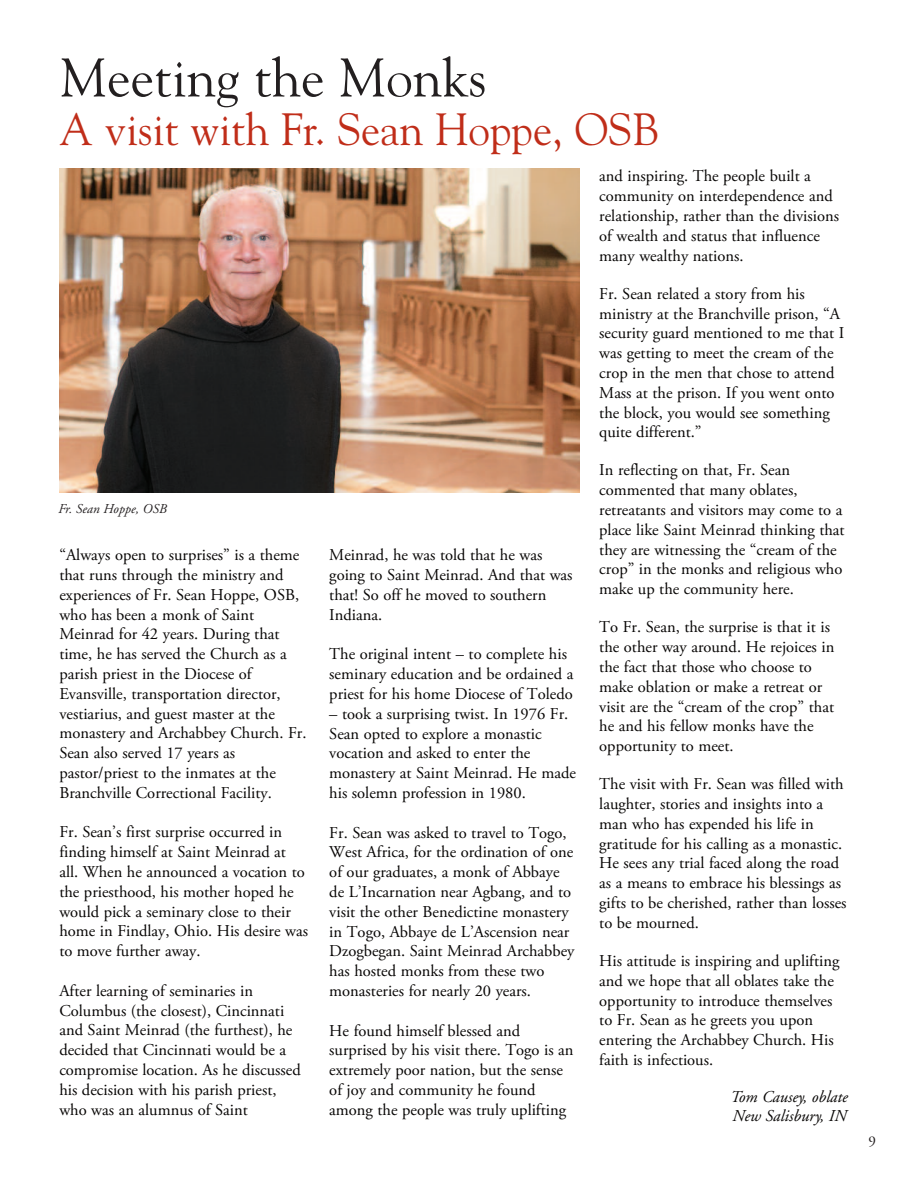
<style>
.page{position:relative;width:918px;height:1188px;background:#fff}
.page>*{position:absolute;margin:0;border:0;box-sizing:border-box;transform-origin:0 0}
.t1{font:54px "Goudy";color:#231f20}
.t2{font:45px "Goudy";color:#c02d19;scale:.96 1}
.t3{font:16.5px/19.8px "Adobe Garamond Pro";color:#070504}
.t4{font:italic 16.5px/19.8px "Adobe Garamond";color:#070504}
.t5{font:15px "Adobe Garamond";color:#231f20}
.t6{font:italic 13.5px "Adobe Garamond";color:#231f20}
</style>
<div class="page">
<img style="left:59px;top:168px;width:521px;height:325px">
<h1 class="t1" style="left:60px;top:46px;width:428px">Meeting the Monks</h1>
<h2 class="t2" style="left:59px;top:103px;width:625px">A visit with Fr. Sean Hoppe, OSB</h2>
<p class="t3" style="left:599px;top:168px;width:241px">and inspiring. The people built a community on interdependence and relationship, rather than the divisions of wealth and status that influence many wealthy nations.</p>
<p class="t3" style="left:599px;top:285px;width:247px">Fr. Sean related a story from his ministry at the Branchville prison, “A security guard mentioned to me that I was getting to meet the cream of the crop in the men that chose to attend<br>Mass at the prison. If you went onto the block, you would see something quite different.”</p>
<p class="t3" style="left:599px;top:462px;width:247px">In reflecting on that, Fr. Sean commented that many oblates, retreatants and visitors may come to a place like Saint Meinrad thinking that they are witnessing the “cream of the crop” in the monks and religious who make up the community here.</p>
<p class="t3" style="left:599px;top:619px;width:237px">To Fr. Sean, the surprise is that it is the other way around. He rejoices in the fact that those who choose to make oblation or make a retreat or visit are the “cream of the crop” that he and his fellow monks have the opportunity to meet.</p>
<p class="t3" style="left:599px;top:776px;width:249px">The visit with Fr. Sean was filled with laughter, stories and insights into a man who has expended his life in gratitude for his calling as a monastic.<br>He sees any trial faced along the road as a means to embrace his blessings as gifts to be cherished, rather than losses to be mourned.</p>
<p class="t3" style="left:599px;top:952px;width:242px">His attitude is inspiring and uplifting and we hope that all oblates take the opportunity to introduce themselves to Fr. Sean as he greets you upon entering the Archabbey Church. His faith is infectious.</p>
<p class="t4" style="left:730px;top:1088px;width:119px">Tom Causey, oblate<br>New Salisbury, IN</p>
<p class="t6" style="left:58px;top:503px;width:110px">Fr. Sean Hoppe, OSB</p>
<p class="t3" style="left:59px;top:547px;width:249px">“Always open to surprises” is a theme that runs through the ministry and experiences of Fr. Sean Hoppe, OSB, who has been a monk of Saint Meinrad for 42 years. During that time, he has served the Church as a parish priest in the Diocese of Evansville, transportation director, vestiarius, and guest master at the monastery and Archabbey Church. Fr.<br>Sean also served 17 years as pastor/priest to the inmates at the Branchville Correctional Facility.</p>
<p class="t3" style="left:59px;top:824px;width:250px">Fr. Sean’s first surprise occurred in finding himself at Saint Meinrad at all. When he announced a vocation to the priesthood, his mother hoped he would pick a seminary close to their home in Findlay, Ohio. His desire was to move further away.</p>
<p class="t3" style="left:59px;top:982px;width:243px">After learning of seminaries in Columbus (the closest), Cincinnati and Saint Meinrad (the furthest), he decided that Cincinnati would be a compromise location. As he discussed his decision with his parish priest, who was an alumnus of Saint</p>
<p class="t3" style="left:329px;top:547px;width:245px">Meinrad, he was told that he was going to Saint Meinrad. And that was that! So off he moved to southern<br>Indiana.</p>
<p class="t3" style="left:329px;top:646px;width:246px">The original intent – to complete his seminary education and be ordained a priest for his home Diocese of Toledo</p>
<p class="t3" style="left:329px;top:705px;width:248px">– took a surprising twist. In 1976 Fr.<br>Sean opted to explore a monastic vocation and asked to enter the monastery at Saint Meinrad. He made his solemn profession in 1980.</p>
<p class="t3" style="left:329px;top:824px;width:247px">Fr. Sean was asked to travel to Togo, West Africa, for the ordination of one of our graduates, a monk of Abbaye de L’Incarnation near Agbang, and to visit the other Benedictine monastery in Togo, Abbaye de L’Ascension near Dzogbegan. Saint Meinrad Archabbey has hosted monks from these two monasteries for nearly 20 years.</p>
<p class="t3" style="left:329px;top:1022px;width:246px">He found himself blessed and surprised by his visit there. Togo is an extremely poor nation, but the sense of joy and community he found among the people was truly uplifting</p>
<p class="t5" style="left:868px;top:1136px;width:9px">9</p>
</div>
